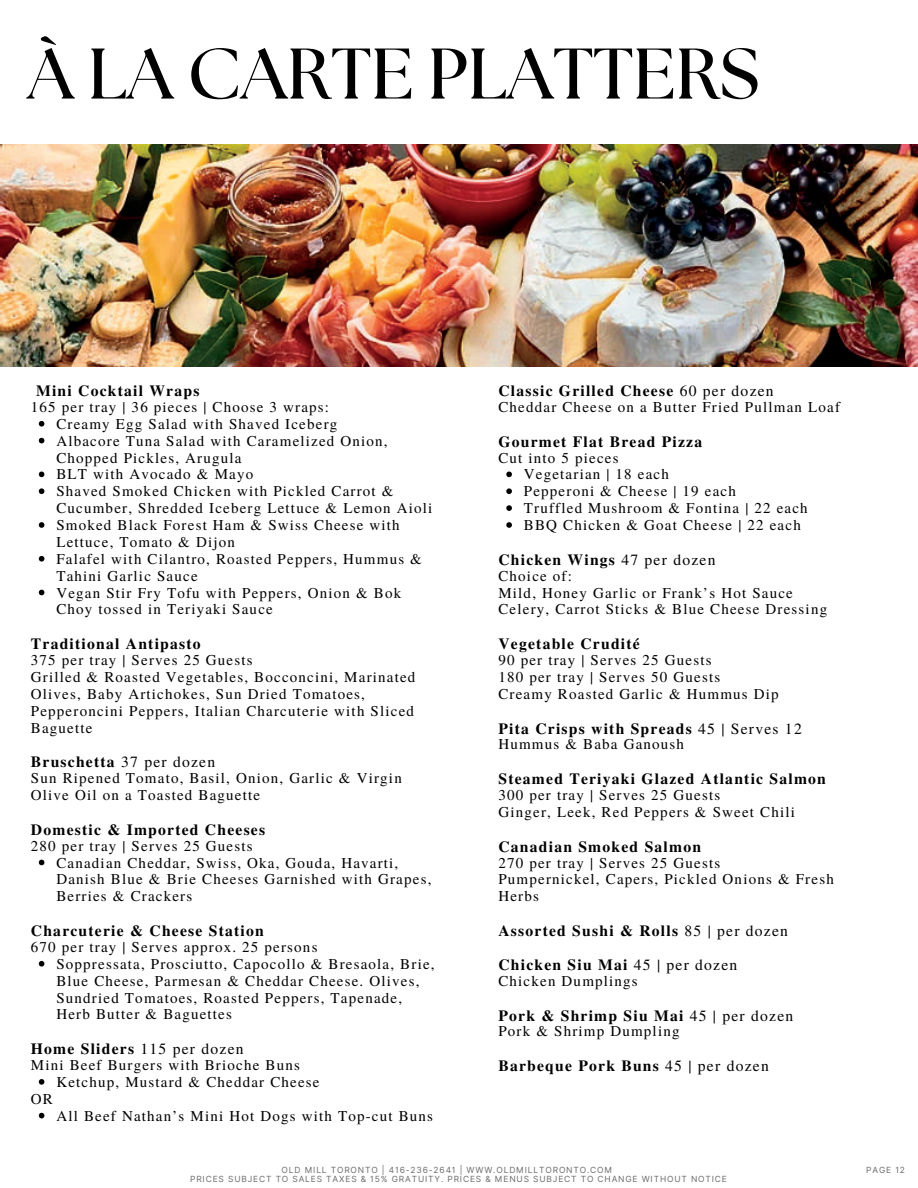
<style>
.page{position:relative;width:918px;height:1188px;background:#fff}
.page>*{position:absolute;margin:0;border:0;box-sizing:border-box;transform-origin:0 0}
.t1{font:700 71.4px "The Seasons";color:#000}
.t2{font:700 15.6px/33.8px "Te X Gyre Termes";letter-spacing:.08em;color:#000}
.t3{font:15px/16.8px "Te X Gyre Termes";letter-spacing:.08em;color:#000}
.t4{font:8.4px "Inter";letter-spacing:.1em;color:#6a6a6a}
.s1{font-weight:400}
</style>
<div class="page">
<img style="left:0;top:145px;width:918px;height:221px">
<svg style="left:39px;top:421px;width:5px;height:6px"></svg>
<svg style="left:39px;top:438px;width:5px;height:5px"></svg>
<svg style="left:39px;top:472px;width:5px;height:5px"></svg>
<svg style="left:39px;top:488px;width:5px;height:6px"></svg>
<svg style="left:39px;top:522px;width:5px;height:6px"></svg>
<svg style="left:39px;top:556px;width:5px;height:6px"></svg>
<svg style="left:39px;top:590px;width:5px;height:5px"></svg>
<svg style="left:39px;top:860px;width:5px;height:5px"></svg>
<svg style="left:39px;top:961px;width:5px;height:6px"></svg>
<svg style="left:39px;top:1079px;width:5px;height:6px"></svg>
<svg style="left:39px;top:1113px;width:5px;height:5px"></svg>
<svg style="left:506px;top:472px;width:6px;height:5px"></svg>
<svg style="left:506px;top:488px;width:6px;height:6px"></svg>
<svg style="left:506px;top:505px;width:6px;height:6px"></svg>
<svg style="left:506px;top:522px;width:6px;height:6px"></svg>
<h1 class="t1" style="left:28px;top:41px;width:733px">À LA CARTE PLATTERS</h1>
<p class="t2" style="left:36px;top:373px;width:165px">Mini Cocktail Wraps</p>
<p class="t3" style="left:56px;top:398px;width:377px;text-indent:-25px">165 per tray | 36 pieces | Choose 3 wraps:<br>Creamy Egg Salad with Shaved Iceberg<br>Albacore Tuna Salad with Caramelized Onion, Chopped Pickles, Arugula<br>BLT with Avocado &amp; Mayo<br>Shaved Smoked Chicken with Pickled Carrot &amp; Cucumber, Shredded Iceberg Lettuce &amp; Lemon Aioli Smoked Black Forest Ham &amp; Swiss Cheese with Lettuce, Tomato &amp; Dijon<br>Falafel with Cilantro, Roasted Peppers, Hummus &amp; Tahini Garlic Sauce<br>Vegan Stir Fry Tofu with Peppers, Onion &amp; Bok Choy tossed in Teriyaki Sauce</p>
<p class="t2" style="left:31px;top:626px;width:171px">Traditional Antipasto</p>
<p class="t3" style="left:31px;top:651px;width:386px">375 per tray | Serves 25 Guests<br>Grilled &amp; Roasted Vegetables, Bocconcini, Marinated Olives, Baby Artichokes, Sun Dried Tomatoes, Pepperoncini Peppers, Italian Charcuterie with Sliced Baguette</p>
<p class="t2" style="left:31px;top:744px;width:186px">Bruschetta <span class="s1">37 per dozen</span></p>
<p class="t3" style="left:31px;top:769px;width:372px">Sun Ripened Tomato, Basil, Onion, Garlic &amp; Virgin<br>Olive Oil on a Toasted Baguette</p>
<p class="t2" style="left:31px;top:812px;width:236px">Domestic &amp; Imported Cheeses</p>
<p class="t3" style="left:56px;top:836px;width:377px;text-indent:-25px">280 per tray | Serves 25 Guests<br>Canadian Cheddar, Swiss, Oka, Gouda, Havarti, Danish Blue &amp; Brie Cheeses Garnished with Grapes, Berries &amp; Crackers</p>
<p class="t2" style="left:31px;top:913px;width:234px">Charcuterie &amp; Cheese Station</p>
<p class="t3" style="left:56px;top:938px;width:380px;text-indent:-25px">670 per tray | Serves approx. 25 persons<br>Soppressata, Prosciutto, Capocollo &amp; Bresaola, Brie, Blue Cheese, Parmesan &amp; Cheddar Cheese. Olives, Sundried Tomatoes, Roasted Peppers, Tapenade, Herb Butter &amp; Baguettes</p>
<p class="t2" style="left:31px;top:1031px;width:214px">Home Sliders <span class="s1">115 per dozen</span></p>
<p class="t3" style="left:31px;top:1056px;width:270px">Mini Beef Burgers with Brioche Buns</p>
<p class="t3" style="left:56px;top:1073px;width:265px">Ketchup, Mustard &amp; Cheddar Cheese</p>
<p class="t3" style="left:31px;top:1090px;width:24px">OR</p>
<p class="t3" style="left:56px;top:1106px;width:378px">All Beef Nathan’s Mini Hot Dogs with Top-cut Buns</p>
<p class="t2" style="left:498px;top:373px;width:277px">Classic Grilled Cheese <span class="s1">60 per dozen</span></p>
<p class="t3" style="left:498px;top:398px;width:343px">Cheddar Cheese on a Butter Fried Pullman Loaf</p>
<p class="t2" style="left:498px;top:424px;width:205px">Gourmet Flat Bread Pizza</p>
<p class="t3" style="left:524px;top:448px;width:285px;text-indent:-25px">Cut into 5 pieces<br>Vegetarian | 18 each<br>Pepperoni &amp; Cheese | 19 each<br>Truffled Mushroom &amp; Fontina | 22 each<br>BBQ Chicken &amp; Goat Cheese | 22 each</p>
<p class="t2" style="left:498px;top:542px;width:219px">Chicken Wings <span class="s1">47 per dozen</span></p>
<p class="t3" style="left:498px;top:566px;width:330px">Choice of:<br>Mild, Honey Garlic or Frank’s Hot Sauce<br>Celery, Carrot Sticks &amp; Blue Cheese Dressing</p>
<p class="t2" style="left:498px;top:626px;width:143px">Vegetable Crudité</p>
<p class="t3" style="left:498px;top:651px;width:282px">90 per tray | Serves 25 Guests<br>180 per tray | Serves 50 Guests<br>Creamy Roasted Garlic &amp; Hummus Dip</p>
<p class="t2" style="left:498px;top:711px;width:305px">Pita Crisps with Spreads <span class="s1">45 | Serves 12</span></p>
<p class="t3" style="left:498px;top:735px;width:187px">Hummus &amp; Baba Ganoush</p>
<p class="t2" style="left:498px;top:761px;width:329px">Steamed Teriyaki Glazed Atlantic Salmon</p>
<p class="t3" style="left:498px;top:786px;width:298px">300 per tray | Serves 25 Guests<br>Ginger, Leek, Red Peppers &amp; Sweet Chili</p>
<p class="t2" style="left:498px;top:829px;width:204px">Canadian Smoked Salmon</p>
<p class="t3" style="left:498px;top:853px;width:337px">270 per tray | Serves 25 Guests<br>Pumpernickel, Capers, Pickled Onions &amp; Fresh<br>Herbs</p>
<p class="t2" style="left:498px;top:913px;width:291px">Assorted Sushi &amp; Rolls <span class="s1">85 | per dozen<br></span>Chicken Siu Mai <span class="s1">45 | per dozen</span></p>
<p class="t3" style="left:498px;top:971px;width:141px">Chicken Dumplings</p>
<p class="t2" style="left:498px;top:998px;width:296px">Pork &amp; Shrimp Siu Mai <span class="s1">45 | per dozen</span></p>
<p class="t3" style="left:498px;top:1022px;width:183px">Pork &amp; Shrimp Dumpling</p>
<p class="t2" style="left:498px;top:1048px;width:272px">Barbeque Pork Buns <span class="s1">45 | per dozen</span></p>
<p class="t4" style="left:282px;top:1165px;width:332px">OLD MILL TORONTO | 416-236-2641 | WWW.OLDMILLTORONTO.COM</p>
<p class="t4" style="left:866px;top:1165px;width:40px">PAGE 12</p>
<p class="t4" style="left:190px;top:1174px;width:538px">PRICES SUBJECT TO SALES TAXES &amp; 15% GRATUITY. PRICES &amp; MENUS SUBJECT TO CHANGE WITHOUT NOTICE</p>
</div>
